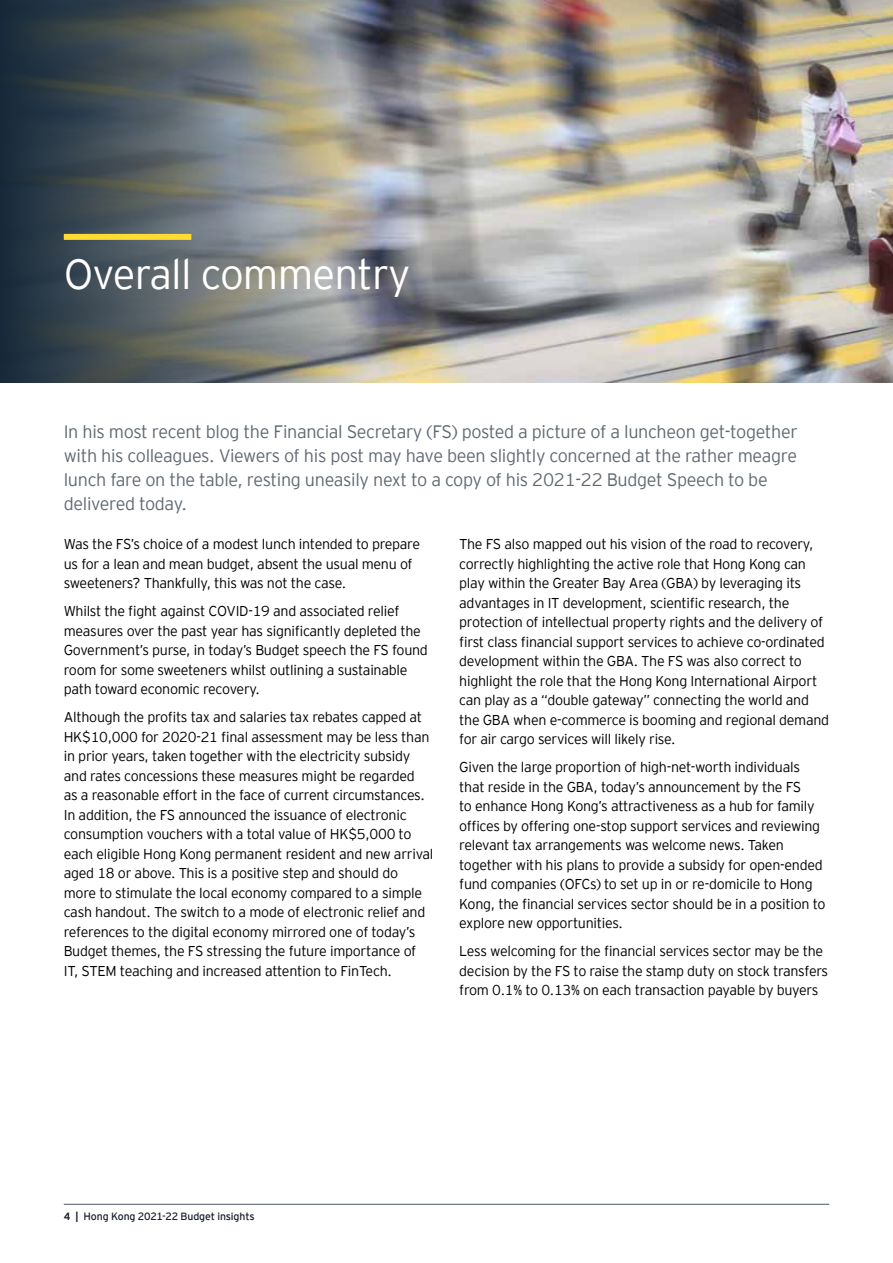
<style>
.page{position:relative;width:893px;height:1263px;background:#fff}
.page>*{position:absolute;margin:0;border:0;box-sizing:border-box;transform-origin:0 0}
.t1{font:300 42px "EY Interstate";letter-spacing:-.02em;color:#fff}
.t2{font:300 18px/24px "EY Interstate";letter-spacing:-.02em;color:#606973}
.t3{font:300 14.25px/19.5px "EY Interstate";letter-spacing:-.02em;color:#000}
.t4{font:10.5px "EY Interstate";letter-spacing:-.01em;color:#181d29}
.s1{font-weight:700}
</style>
<div class="page">
<hr style="left:64px;top:1204px;width:765px;height:1px;background:#606973">
<img style="left:387px;top:0;width:506px;height:383px">
<svg style="left:0;top:0;width:387px;height:383px;background:#676e6f"></svg>
<div style="left:64px;top:234px;width:127px;height:6px;background:#ffdc32"></div>
<h1 class="t1" style="left:64px;top:245px;width:348px">Overall commentry</h1>
<p class="t2" style="left:64px;top:418px;width:735px">In his most recent blog the Financial Secretary (FS) posted a picture of a luncheon get-together with his colleagues. Viewers of his post may have been slightly concerned at the rather meagre lunch fare on the table, resting uneasily next to a copy of his 2021-22 Budget Speech to be delivered today.</p>
<p class="t3" style="left:459px;top:534px;width:371px">The FS also mapped out his vision of the road to recovery, correctly highlighting the active role that Hong Kong can play within the Greater Bay Area (GBA) by leveraging its advantages in IT development, scientific research, the protection of intellectual property rights and the delivery of first class financial support services to achieve co-ordinated development within the GBA. The FS was also correct to highlight the role that the Hong Kong International Airport can play as a “double gateway” connecting the world and the GBA when e-commerce is booming and regional demand for air cargo services will likely rise.</p>
<p class="t3" style="left:459px;top:757px;width:368px">Given the large proportion of high-net-worth individuals that reside in the GBA, today’s announcement by the FS<br>to enhance Hong Kong’s attractiveness as a hub for family offices by offering one-stop support services and reviewing relevant tax arrangements was welcome news. Taken together with his plans to provide a subsidy for open-ended fund companies (OFCs) to set up in or re-domicile to Hong Kong, the financial services sector should be in a position to explore new opportunities.</p>
<p class="t3" style="left:459px;top:941px;width:371px">Less welcoming for the financial services sector may be the decision by the FS to raise the stamp duty on stock transfers from 0.1% to 0.13% on each transaction payable by buyers</p>
<p class="t3" style="left:64px;top:534px;width:358px">Was the FS’s choice of a modest lunch intended to prepare us for a lean and mean budget, absent the usual menu of sweeteners? Thankfully, this was not the case.</p>
<p class="t3" style="left:64px;top:601px;width:366px">Whilst the fight against COVID-19 and associated relief measures over the past year has significantly depleted the Government’s purse, in today’s Budget speech the FS found room for some sweeteners whilst outlining a sustainable path toward economic recovery.</p>
<p class="t3" style="left:64px;top:707px;width:371px">Although the profits tax and salaries tax rebates capped at HK$10,000 for 2020-21 final assessment may be less than in prior years, taken together with the electricity subsidy and rates concessions these measures might be regarded<br>as a reasonable effort in the face of current circumstances.<br>In addition, the FS announced the issuance of electronic consumption vouchers with a total value of HK$5,000 to each eligible Hong Kong permanent resident and new arrival aged 18 or above. This is a positive step and should do more to stimulate the local economy compared to a simple cash handout. The switch to a mode of electronic relief and references to the digital economy mirrored one of today’s Budget themes, the FS stressing the future importance of IT, STEM teaching and increased attention to FinTech.</p>
<p class="t4" style="left:64px;top:1209px;width:192px"><span class="s1">4 |</span> Hong Kong 2021-22 Budget insights</p>
</div>
